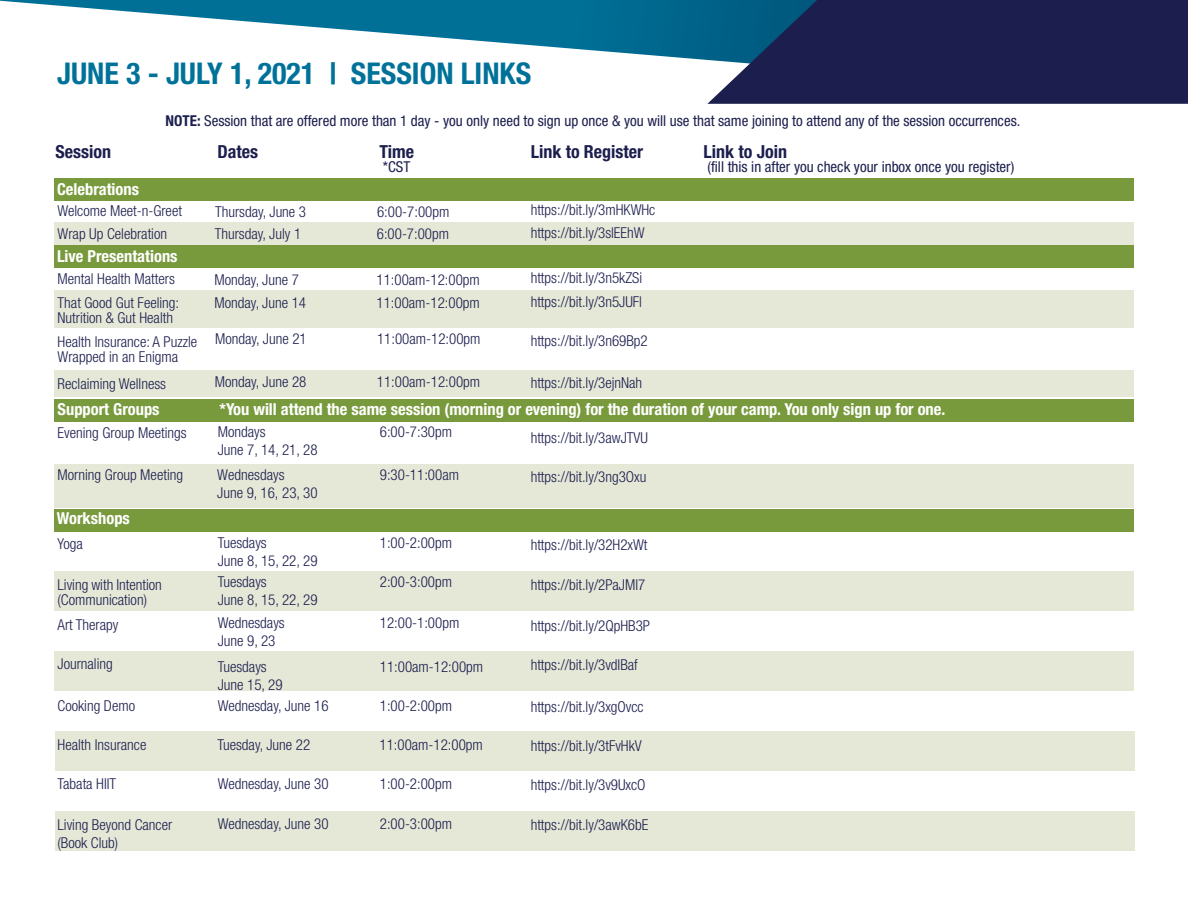
<style>
.page{position:relative;width:1188px;height:918px;background:#fff}
.page>*{position:absolute;margin:0;border:0;box-sizing:border-box;transform-origin:0 0}
.t1{font:700 condensed 30px "Helvetica Neue";color:#007299}
.t2{font:700 condensed 18px "Helvetica Neue";color:#1c1e4d}
.t3{font:700 condensed 16.5px "Helvetica Neue";color:#fff}
.t4{font:300 condensed 15px/24px "Helvetica Neue";color:#1c1e4d}
.t5{font:condensed 15px "Helvetica Neue";color:#1c1e4d}
.s1{font-weight:700}
</style>
<div class="page">
<div style="left:55px;top:811px;width:1080px;height:40px;background:#e5e8d7"></div>
<div style="left:55px;top:732px;width:1080px;height:39px;background:#e5e8d7"></div>
<svg style="left:0;top:0;width:707px;height:60px"></svg>
<svg style="left:707px;top:0;width:481px;height:104px;background:#1d2855"></svg>
<div style="left:54px;top:223px;width:1080px;height:22px;background:#e5e8d7"></div>
<div style="left:54px;top:178px;width:1080px;height:23px;background:#789a3d"></div>
<div style="left:54px;top:245px;width:1080px;height:23px;background:#789a3d"></div>
<div style="left:54px;top:290px;width:1080px;height:38px;background:#e5e8d7"></div>
<div style="left:54px;top:370px;width:1080px;height:28px;background:#e5e8d7"></div>
<div style="left:54px;top:399px;width:1080px;height:22px;background:#789a3d"></div>
<div style="left:54px;top:652px;width:1080px;height:39px;background:#e5e8d7"></div>
<div style="left:54px;top:572px;width:1080px;height:39px;background:#e5e8d7"></div>
<div style="left:54px;top:464px;width:1080px;height:44px;background:#e5e8d7"></div>
<div style="left:54px;top:509px;width:1080px;height:23px;background:#789a3d"></div>
<h1 class="t1" style="left:57px;top:55px;width:475px">JUNE 3 - JULY 1, 2021 | SESSION LINKS</h1>
<p class="t5" style="left:166px;top:112px;width:856px"><span class="s1">NOTE:</span> Session that are offered more than 1 day - you only need to sign up once &amp; you will use that same joining to attend any of the session occurrences.</p>
<p class="t2" style="left:56px;top:141px;width:57px">Session</p>
<p class="t2" style="left:218px;top:141px;width:42px">Dates</p>
<p class="t2" style="left:380px;top:141px;width:36px">Time</p>
<p class="t2" style="left:531px;top:141px;width:114px">Link to Register</p>
<p class="t2" style="left:704px;top:141px;width:85px">Link to Join</p>
<p class="t5" style="left:383px;top:158px;width:29px">*CST</p>
<p class="t5" style="left:707px;top:158px;width:308px">(fill this in after you check your inbox once you register)</p>
<p class="t3" style="left:57px;top:179px;width:84px">Celebrations</p>
<p class="t4" style="left:531px;top:199px;width:126px;line-height:22.5px">https://bit.ly/3mHKWHc https://bit.ly/3slEEhW</p>
<p class="t4" style="left:531px;top:265px;width:113px">https://bit.ly/3n5kZSi https://bit.ly/3n5JUFl</p>
<p class="t4" style="left:531px;top:328px;width:119px">https://bit.ly/3n69Bp2</p>
<p class="t4" style="left:531px;top:370px;width:113px">https://bit.ly/3ejnNah</p>
<p class="t4" style="left:58px;top:200px;width:126px;line-height:22.5px">Welcome Meet-n-Greet<br>Wrap Up Celebration</p>
<p class="t4" style="left:58px;top:266px;width:123px">Mental Health Matters<br>That Good Gut Feeling:</p>
<p class="t4" style="left:58px;top:305px;width:141px">Nutrition &amp; Gut Health<br>Health Insurance: A Puzzle</p>
<p class="t4" style="left:58px;top:343px;width:122px;line-height:27px">Wrapped in an Enigma<br>Reclaiming Wellness</p>
<p class="t4" style="left:58px;top:421px;width:131px">Evening Group Meetings</p>
<p class="t4" style="left:58px;top:463px;width:127px">Morning Group Meeting</p>
<p class="t4" style="left:215px;top:199px;width:93px">Thursday, June 3</p>
<p class="t4" style="left:377px;top:199px;width:74px">6:00-7:00pm</p>
<p class="t4" style="left:215px;top:221px;width:88px">Thursday, July 1</p>
<p class="t4" style="left:377px;top:221px;width:74px">6:00-7:00pm</p>
<p class="t4" style="left:214px;top:267px;width:86px">Monday, June 7</p>
<p class="t4" style="left:376px;top:267px;width:105px">11:00am-12:00pm</p>
<p class="t4" style="left:214px;top:290px;width:93px">Monday, June 14</p>
<p class="t4" style="left:376px;top:290px;width:105px">11:00am-12:00pm</p>
<p class="t4" style="left:215px;top:327px;width:93px">Monday, June 21</p>
<p class="t4" style="left:377px;top:327px;width:105px">11:00am-12:00pm</p>
<p class="t4" style="left:215px;top:370px;width:93px">Monday, June 28</p>
<p class="t4" style="left:377px;top:370px;width:105px">11:00am-12:00pm</p>
<p class="t4" style="left:218px;top:419px;width:49px">Mondays</p>
<p class="t4" style="left:380px;top:419px;width:74px">6:00-7:30pm</p>
<p class="t4" style="left:217px;top:437px;width:102px;line-height:25.5px">June 7, 14, 21, 28<br>Wednesdays</p>
<p class="t3" style="left:57px;top:246px;width:122px">Live Presentations</p>
<p class="t3" style="left:58px;top:399px;width:103px">Support Groups</p>
<p class="t3" style="left:220px;top:399px;width:727px">*You will attend the same session (morning or evening) for the duration of your camp. You only sign up for one.</p>
<p class="t4" style="left:531px;top:426px;width:119px">https://bit.ly/3awJTVU</p>
<p class="t4" style="left:531px;top:465px;width:117px">https://bit.ly/3ng3Oxu</p>
<p class="t4" style="left:380px;top:463px;width:81px">9:30-11:00am</p>
<p class="t3" style="left:57px;top:508px;width:74px">Workshops</p>
<p class="t4" style="left:58px;top:532px;width:27px">Yoga</p>
<p class="t4" style="left:58px;top:577px;width:106px;line-height:15px">Living with Intention (Communication)</p>
<p class="t4" style="left:58px;top:613px;width:62px">Art Therapy</p>
<p class="t4" style="left:58px;top:652px;width:57px">Journaling</p>
<p class="t4" style="left:58px;top:694px;width:79px">Cooking Demo</p>
<p class="t4" style="left:58px;top:733px;width:90px">Health Insurance</p>
<p class="t4" style="left:58px;top:772px;width:60px">Tabata HIIT</p>
<p class="t4" style="left:58px;top:815px;width:116px;line-height:18px">Living Beyond Cancer (Book Club)</p>
<p class="t4" style="left:217px;top:481px;width:102px">June 9, 16, 23, 30</p>
<p class="t4" style="left:218px;top:531px;width:50px">Tuesdays</p>
<p class="t4" style="left:380px;top:531px;width:74px">1:00-2:00pm</p>
<p class="t4" style="left:218px;top:550px;width:101px;line-height:21px">June 8, 15, 22, 29<br>Tuesdays</p>
<p class="t4" style="left:380px;top:570px;width:74px">2:00-3:00pm</p>
<p class="t4" style="left:218px;top:588px;width:101px;line-height:23.1px">June 8, 15, 22, 29<br>Wednesdays</p>
<p class="t4" style="left:218px;top:628px;width:59px;line-height:25.5px">June 9, 23<br>Tuesdays</p>
<p class="t4" style="left:218px;top:674px;width:112px;line-height:21.3px">June 15, 29<br>Wednesday, June 16</p>
<p class="t4" style="left:380px;top:611px;width:81px">12:00-1:00pm</p>
<p class="t4" style="left:380px;top:655px;width:105px">11:00am-12:00pm</p>
<p class="t4" style="left:380px;top:694px;width:74px">1:00-2:00pm</p>
<p class="t4" style="left:218px;top:732px;width:94px">Tuesday, June 22</p>
<p class="t4" style="left:380px;top:732px;width:105px">11:00am-12:00pm</p>
<p class="t4" style="left:218px;top:772px;width:112px">Wednesday, June 30</p>
<p class="t4" style="left:380px;top:772px;width:74px">1:00-2:00pm</p>
<p class="t4" style="left:218px;top:812px;width:112px">Wednesday, June 30</p>
<p class="t4" style="left:380px;top:812px;width:74px">2:00-3:00pm</p>
<p class="t4" style="left:531px;top:532px;width:118px">https://bit.ly/32H2xWt</p>
<p class="t4" style="left:531px;top:573px;width:116px">https://bit.ly/2PaJMI7</p>
<p class="t4" style="left:531px;top:613px;width:121px">https://bit.ly/2QpHB3P</p>
<p class="t4" style="left:531px;top:652px;width:109px">https://bit.ly/3vdIBaf</p>
<p class="t4" style="left:531px;top:694px;width:115px">https://bit.ly/3xgOvcc</p>
<p class="t4" style="left:531px;top:733px;width:113px">https://bit.ly/3tFvHkV</p>
<p class="t4" style="left:531px;top:772px;width:116px">https://bit.ly/3v9UxcO</p>
<p class="t4" style="left:531px;top:813px;width:119px">https://bit.ly/3awK6bE</p>
</div>
